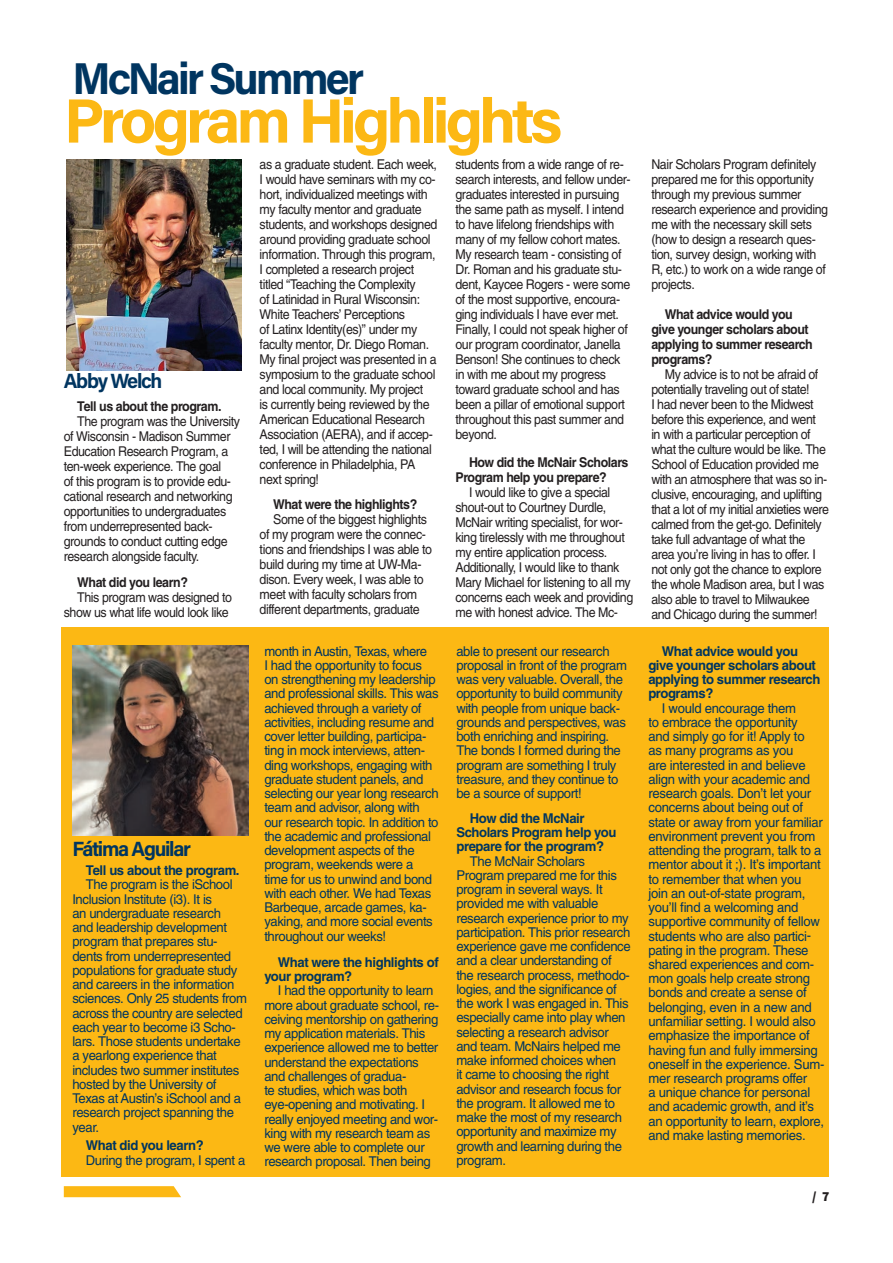
<style>
.page{position:relative;width:893px;height:1263px;background:#fff}
.page>*{position:absolute;margin:0;border:0;box-sizing:border-box;transform-origin:0 0}
.t1{font:62.55px "Acumin Variable Concept";letter-spacing:-.065em;color:#fcb814}
.t2{font:44.55px "Acumin Variable Concept";letter-spacing:-.065em;color:#003560}
.t3{font:20.55px "Acumin Variable Concept";letter-spacing:-.065em;color:#003560}
.t4{font:13.5px/14.2px "Helvetica";letter-spacing:-.03em;color:#003560}
.t5{font:13.5px/15px "Helvetica";letter-spacing:-.035em;color:#231f20;scale:.92 1}
.t6{font:700 13.5px/14.2px "Helvetica";letter-spacing:-.03em;color:#003560}
.t7{font:700 13.5px/15px "Helvetica";letter-spacing:-.035em;color:#231f20;scale:.92 1}
.t8{font:13.5px "Source Sans Variable";color:#231f20}
</style>
<div class="page">
<svg style="left:64px;top:1186px;width:117px;height:11px"></svg>
<div style="left:61px;top:627px;width:768px;height:550px;background:#fcb814"></div>
<img style="left:66px;top:159px;width:176px;height:212px">
<img style="left:72px;top:645px;width:176px;height:190px">
<h2 class="t2" style="left:73px;top:48px;width:293px">McNair Summer</h2>
<h1 class="t1" style="left:64px;top:78px;width:500px">Program Highlights</h1>
<h3 class="t3" style="left:64px;top:367px;width:100px">Abby Welch</h3>
<p class="t7" style="left:77px;top:399px;width:158px">Tell us about the program.</p>
<p class="t5" style="left:64px;top:414px;width:193px;text-indent:14px">The program was the University of Wisconsin - Madison Summer<br>Education Research Program, a ten-week experience. The goal<br>of this program is to provide edu&shy;cational research and networking opportunities to undergraduates from underrepresented back&shy;grounds to conduct cutting edge research alongside faculty.</p>
<p class="t7" style="left:77px;top:574px;width:122px">What did you learn?</p>
<p class="t5" style="left:64px;top:590px;width:184px;text-align:right">This program was designed to show us what life would look like</p>
<h3 class="t3" style="left:72px;top:835px;width:120px">Fátima Aguilar</h3>
<p class="t6" style="left:86px;top:863px;width:155px">Tell us about the program.</p>
<p class="t4" style="left:72px;top:877px;width:176px;text-indent:14px">The program is the iSchool<br>Inclusion Institute (i3). It is<br>an undergraduate research<br>and leadership development program that prepares stu&shy;dents from underrepresented populations for graduate study and careers in the information sciences. Only 25 students from across the country are selected each year to become i3 Scho&shy;lars. Those students undertake a yearlong experience that includes two summer institutes hosted by the University of<br>Texas at Austin’s iSchool and a research project spanning the year.</p>
<p class="t6" style="left:86px;top:1138px;width:119px">What did you learn?</p>
<p class="t4" style="left:86px;top:1153px;width:161px">During the program, I spent a</p>
<p class="t5" style="left:260px;top:157px;width:195px">as a graduate student. Each week,<br>I would have seminars with my co&shy;hort, individualized meetings with my faculty mentor and graduate students, and workshops designed around providing graduate school information. Through this program,<br>I completed a research project titled “Teaching the Complexity<br>of Latinidad in Rural Wisconsin:<br>White Teachers’ Perceptions<br>of Latinx Identity(es)” under my faculty mentor, Dr. Diego Roman.<br>My final project was presented in a symposium to the graduate school and local community. My project<br>is currently being reviewed by the<br>American Educational Research<br>Association (AERA), and if accep&shy;ted, I will be attending the national conference in Philadelphia, PA next spring!</p>
<p class="t7" style="left:273px;top:497px;width:158px">What were the highlights?</p>
<p class="t5" style="left:260px;top:512px;width:189px;text-indent:14px">Some of the biggest highlights of my program were the connec&shy;tions and friendships I was able to build during my time at UW-Ma&shy;dison. Every week, I was able to meet with faculty scholars from different departments, graduate</p>
<p class="t4" style="left:264px;top:644px;width:176px">month in Austin, Texas, where<br>I had the opportunity to focus on strengthening my leadership and professional skills. This was achieved through a variety of activities, including resume and cover letter building, participa&shy;ting in mock interviews, atten&shy;ding workshops, engaging with graduate student panels, and selecting our year long research team and advisor, along with our research topic. In addition to the academic and professional development aspects of the program, weekends were a time for us to unwind and bond with each other. We had Texas<br>Barbeque, arcade games, ka&shy;yaking, and more social events throughout our weeks!</p>
<p class="t6" style="left:264px;top:955px;width:176px;text-indent:14px">What were the highlights of your program?</p>
<p class="t4" style="left:264px;top:983px;width:176px;text-indent:14px">I had the opportunity to learn more about graduate school, re&shy;ceiving mentorship on gathering my application materials. This experience allowed me to better understand the expectations and challenges of gradua-<br>te studies, which was both eye-opening and motivating. I really enjoyed meeting and wor&shy;king with my research team as we were able to complete our research proposal. Then being</p>
<p class="t5" style="left:455px;top:157px;width:192px">students from a wide range of re&shy;search interests, and fellow under&shy;graduates interested in pursuing the same path as myself. I intend to have lifelong friendships with many of my fellow cohort mates.<br>My research team - consisting of<br>Dr. Roman and his graduate stu&shy;dent, Kaycee Rogers - were some of the most supportive, encoura&shy;ging individuals I have ever met.<br>Finally, I could not speak higher of our program coordinator, Janella<br>Benson! She continues to check in with me about my progress toward graduate school and has been a pillar of emotional support throughout this past summer and beyond.</p>
<p class="t7" style="left:455px;top:455px;width:189px;text-indent:14px">How did the McNair Scholars<br>Program help you prepare?</p>
<p class="t5" style="left:455px;top:485px;width:195px;text-indent:14px">I would like to give a special shout-out to Courtney Durdle,<br>McNair writing specialist, for wor&shy;king tirelessly with me throughout my entire application process.<br>Additionally, I would like to thank<br>Mary Michael for listening to all my concerns each week and providing me with honest advice. The Mc-</p>
<p class="t4" style="left:456px;top:644px;width:172px">able to present our research proposal in front of the program was very valuable. Overall, the opportunity to build community with people from unique back&shy;grounds and perspectives, was both enriching and inspiring.<br>The bonds I formed during the program are something I truly treasure, and they continue to be a source of support!</p>
<p class="t6" style="left:456px;top:811px;width:161px;text-indent:14px">How did the McNair<br>Scholars Program help you prepare for the program?</p>
<p class="t4" style="left:456px;top:854px;width:176px;text-indent:14px">The McNair Scholars<br>Program prepared me for this program in several ways. It provided me with valuable research experience prior to my participation. This prior research experience gave me confidence and a clear understanding of the research process, methodo&shy;logies, and the significance of the work I was engaged in. This especially came into play when selecting a research advisor and team. McNairs helped me make informed choices when<br>it came to choosing the right advisor and research focus for the program. It allowed me to make the most of my research opportunity and maximize my growth and learning during the program.</p>
<p class="t5" style="left:651px;top:157px;width:193px">Nair Scholars Program definitely prepared me for this opportunity through my previous summer research experience and providing me with the necessary skill sets (how to design a research ques&shy;tion, survey design, working with<br>R, etc.) to work on a wide range of projects.</p>
<p class="t7" style="left:651px;top:306px;width:177px;text-indent:14px">What advice would you give younger scholars about applying to summer research programs?</p>
<p class="t5" style="left:651px;top:367px;width:195px;text-indent:14px">My advice is to not be afraid of potentially traveling out of state!<br>I had never been to the Midwest before this experience, and went<br>in with a particular perception of what the culture would be like. The School of Education provided me with an atmosphere that was so in&shy;clusive, encouraging, and uplifting that a lot of my initial anxieties were calmed from the get-go. Definitely take full advantage of what the area you’re living in has to offer. I not only got the chance to explore the whole Madison area, but I was also able to travel to Milwaukee and Chicago during the summer!</p>
<p class="t6" style="left:648px;top:643px;width:173px;text-indent:14px">What advice would you give younger scholars about applying to summer research programs?</p>
<p class="t4" style="left:648px;top:701px;width:178px;text-indent:14px">I would encourage them<br>to embrace the opportunity<br>and simply go for it! Apply to<br>as many programs as you<br>are interested in and believe align with your academic and research goals. Don’t let your concerns about being out of state or away from your familiar environment prevent you from attending the program, talk to a mentor about it ;). It’s important to remember that when you join an out-of-state program, you’ll find a welcoming and supportive community of fellow students who are also partici&shy;pating in the program. These shared experiences and com&shy;mon goals help create strong bonds and create a sense of belonging, even in a new and unfamiliar setting. I would also emphasize the importance of having fun and fully immersing oneself in the experience. Sum&shy;mer research programs offer<br>a unique chance for personal and academic growth, and it’s an opportunity to learn, explore, and make lasting memories.</p>
<p class="t8" style="left:812px;top:1189px;width:19px">/ 7</p>
</div>
